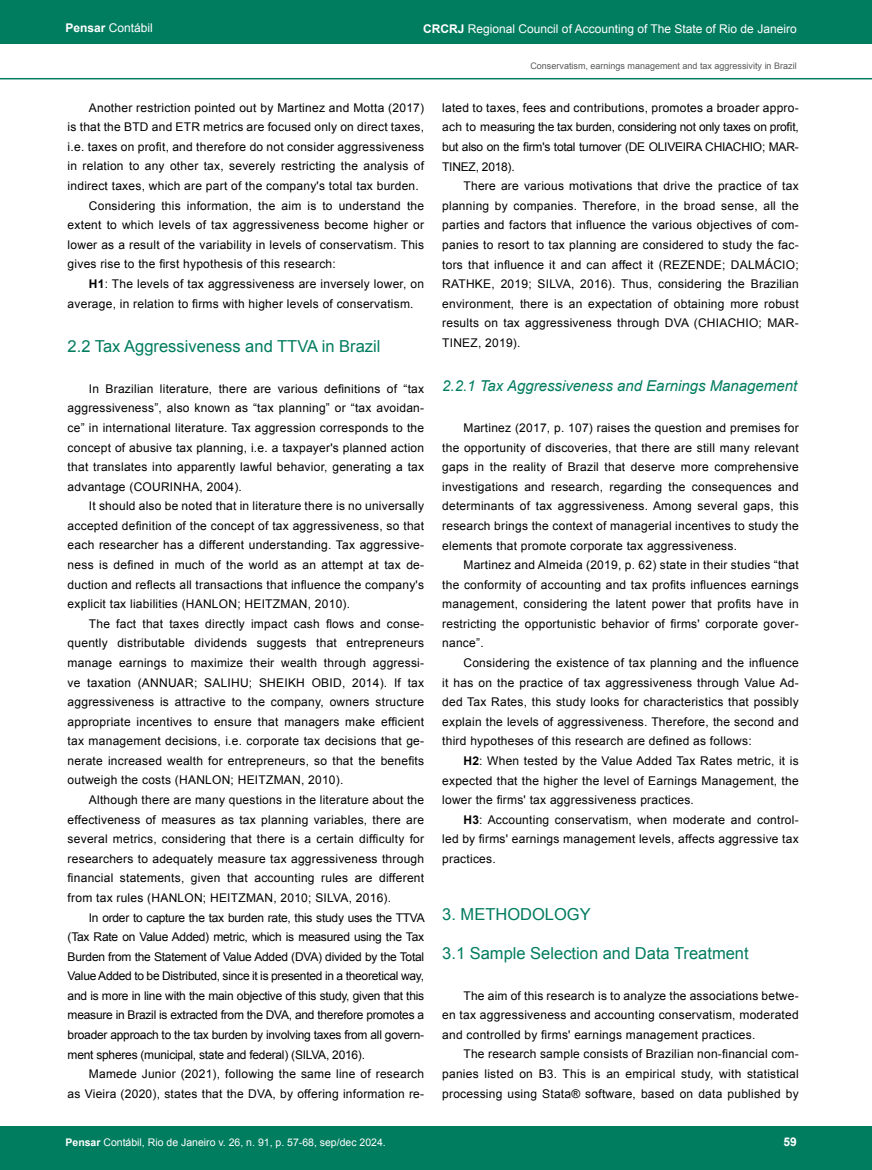
<style>
.page{position:relative;width:872px;height:1170px;background:#fff}
.page>*{position:absolute;margin:0;border:0;box-sizing:border-box;transform-origin:0 0}
.t1{font:16.5px "Arial";color:#007c5f}
.t2{font:italic 15px "Arial";color:#007c5f}
.t3{font:12px/19.5px "Arial";letter-spacing:.02em;color:#000;text-align:justify}
.t4{font:12px "Arial";color:#fff}
.t5{font:700 12px "Arial";color:#fff}
.t6{font:10.5px "Arial";color:#fff}
.t7{font:9px "Arial";color:#58595b}
.s1{font-weight:700}
</style>
<div class="page">
<div style="left:0;top:0;width:872px;height:43px;background:#007c5f"></div>
<hr style="left:0;top:78px;width:872px;height:1px;background:#007c5f">
<div style="left:0;top:1126px;width:872px;height:43px;background:#007c5f"></div>
<p class="t4" style="left:65px;top:20px;width:89px"><span class="s1">Pensar</span> Contábil</p>
<p class="t4" style="left:423px;top:21px;width:375px"><span class="s1">CRCRJ</span> Regional Council of Accounting of The State of Rio de Janeiro</p>
<p class="t7" style="left:530px;top:60px;width:268px">Conservatism, earnings management and tax aggressivity in Brazil</p>
<p class="t3" style="left:89px;top:98px;width:337px">Another restriction pointed out by Martinez and Motta (2017)</p>
<p class="t3" style="left:68px;top:117px;width:358px">is that the BTD and ETR metrics are focused only on direct taxes,</p>
<p class="t3" style="left:68px;top:137px;width:358px">i.e. taxes on profit, and therefore do not consider aggressiveness</p>
<p class="t3" style="left:68px;top:157px;width:358px">in relation to any other tax, severely restricting the analysis of</p>
<p class="t3" style="left:68px;top:176px;width:353px">indirect taxes, which are part of the company's total tax burden.</p>
<p class="t3" style="left:89px;top:196px;width:337px">Considering this information, the aim is to understand the</p>
<p class="t3" style="left:68px;top:215px;width:358px">extent to which levels of tax aggressiveness become higher or</p>
<p class="t3" style="left:68px;top:235px;width:358px">lower as a result of the variability in levels of conservatism. This</p>
<p class="t3" style="left:68px;top:254px;width:270px">gives rise to the first hypothesis of this research:</p>
<p class="t3" style="left:89px;top:274px;width:337px"><span class="s1">H1</span>: The levels of tax aggressiveness are inversely lower, on</p>
<p class="t3" style="left:68px;top:294px;width:347px">average, in relation to firms with higher levels of conservatism.</p>
<h1 class="t1" style="left:68px;top:335px;width:314px">2.2 Tax Aggressiveness and TTVA in Brazil</h1>
<p class="t3" style="left:68px;top:379px;width:358px;text-indent:21px">In Brazilian literature, there are various definitions of “tax aggressiveness”, also known as “tax planning” or “tax avoidan&shy;ce” in international literature. Tax aggression corresponds to the concept of abusive tax planning, i.e. a taxpayer's planned action that translates into apparently lawful behavior, generating a tax advantage (COURINHA, 2004).</p>
<p class="t3" style="left:68px;top:496px;width:358px;text-indent:21px">It should also be noted that in literature there is no universally accepted definition of the concept of tax aggressiveness, so that each researcher has a different understanding. Tax aggressive&shy;ness is defined in much of the world as an attempt at tax de&shy;duction and reflects all transactions that influence the company's explicit tax liabilities (HANLON; HEITZMAN, 2010).</p>
<p class="t3" style="left:68px;top:614px;width:358px;text-indent:21px">The fact that taxes directly impact cash flows and conse&shy;quently distributable dividends suggests that entrepreneurs manage earnings to maximize their wealth through aggressi&shy;ve taxation (ANNUAR; SALIHU; SHEIKH OBID, 2014). If tax aggressiveness is attractive to the company, owners structure appropriate incentives to ensure that managers make efficient tax management decisions, i.e. corporate tax decisions that ge&shy;nerate increased wealth for entrepreneurs, so that the benefits outweigh the costs (HANLON; HEITZMAN, 2010).</p>
<p class="t3" style="left:68px;top:790px;width:358px;text-indent:21px">Although there are many questions in the literature about the effectiveness of measures as tax planning variables, there are several metrics, considering that there is a certain difficulty for researchers to adequately measure tax aggressiveness through financial statements, given that accounting rules are different from tax rules (HANLON; HEITZMAN, 2010; SILVA, 2016).</p>
<p class="t3" style="left:68px;top:907px;width:359px;text-indent:21px">In order to capture the tax burden rate, this study uses the TTVA (Tax Rate on Value Added) metric, which is measured using the Tax Burden from the Statement of Value Added (DVA) divided by the Total Value Added to be Distributed, since it is presented in a theoretical way, and is more in line with the main objective of this study, given that this measure in Brazil is extracted from the DVA, and therefore promotes a broader approach to the tax burden by involving taxes from all govern&shy;ment spheres (municipal, state and federal) (SILVA, 2016).</p>
<p class="t3" style="left:68px;top:1064px;width:358px;text-align:right">Mamede Junior (2021), following the same line of research<br>as Vieira (2020), states that the DVA, by offering information re-</p>
<p class="t3" style="left:442px;top:98px;width:358px">lated to taxes, fees and contributions, promotes a broader appro&shy;ach to measuring the tax burden, considering not only taxes on profit, but also on the firm's total turnover (DE OLIVEIRA CHIACHIO; MAR-TINEZ, 2018).</p>
<p class="t3" style="left:442px;top:176px;width:358px;text-indent:21px">There are various motivations that drive the practice of tax planning by companies. Therefore, in the broad sense, all the parties and factors that influence the various objectives of com&shy;panies to resort to tax planning are considered to study the fac&shy;tors that influence it and can affect it (REZENDE; DALMÁCIO; RATHKE, 2019; SILVA, 2016). Thus, considering the Brazilian environment, there is an expectation of obtaining more robust results on tax aggressiveness through DVA (CHIACHIO; MAR-TINEZ, 2019).</p>
<p class="t2" style="left:442px;top:376px;width:356px">2.2.1 Tax Aggressiveness and Earnings Management</p>
<p class="t3" style="left:442px;top:418px;width:358px;text-indent:21px">Martinez (2017, p. 107) raises the question and premises for the opportunity of discoveries, that there are still many relevant gaps in the reality of Brazil that deserve more comprehensive investigations and research, regarding the consequences and determinants of tax aggressiveness. Among several gaps, this research brings the context of managerial incentives to study the elements that promote corporate tax aggressiveness.</p>
<p class="t3" style="left:442px;top:555px;width:358px;text-indent:21px">Martinez and Almeida (2019, p. 62) state in their studies “that the conformity of accounting and tax profits influences earnings management, considering the latent power that profits have in restricting the opportunistic behavior of firms' corporate gover&shy;nance”.</p>
<p class="t3" style="left:442px;top:653px;width:358px;text-indent:21px">Considering the existence of tax planning and the influence it has on the practice of tax aggressiveness through Value Ad&shy;ded Tax Rates, this study looks for characteristics that possibly explain the levels of aggressiveness. Therefore, the second and third hypotheses of this research are defined as follows:</p>
<p class="t3" style="left:442px;top:751px;width:358px;text-indent:21px"><span class="s1">H2</span>: When tested by the Value Added Tax Rates metric, it is expected that the higher the level of Earnings Management, the lower the firms' tax aggressiveness practices.</p>
<p class="t3" style="left:442px;top:809px;width:358px;text-indent:21px"><span class="s1">H3</span>: Accounting conservatism, when moderate and control&shy;led by firms' earnings management levels, affects aggressive tax practices.</p>
<h1 class="t1" style="left:442px;top:903px;width:150px">3. METHODOLOGY</h1>
<h1 class="t1" style="left:442px;top:942px;width:308px">3.1 Sample Selection and Data Treatment</h1>
<p class="t3" style="left:442px;top:985px;width:358px;text-indent:21px">The aim of this research is to analyze the associations betwe&shy;en tax aggressiveness and accounting conservatism, moderated and controlled by firms' earnings management practices.</p>
<p class="t3" style="left:442px;top:1044px;width:358px;text-indent:21px">The research sample consists of Brazilian non-financial com&shy;panies listed on B3. This is an empirical study, with statistical processing using Stata® software, based on data published by</p>
<p class="t6" style="left:87px;top:1135px;width:322px"><span class="s1">Pensar</span> Contábil, Rio de Janeiro v. 26, n. 91, p. 57-68, sep/dec 2024.</p>
<p class="t5" style="left:783px;top:1134px;width:36px">59 59</p>
<p class="t6" style="left:65px;top:1135px;width:322px"><span class="s1">Pensar</span> Contábil, Rio de Janeiro v. 26, n. 91, p. 57-68, sep/d c 2024.</p>
</div>
